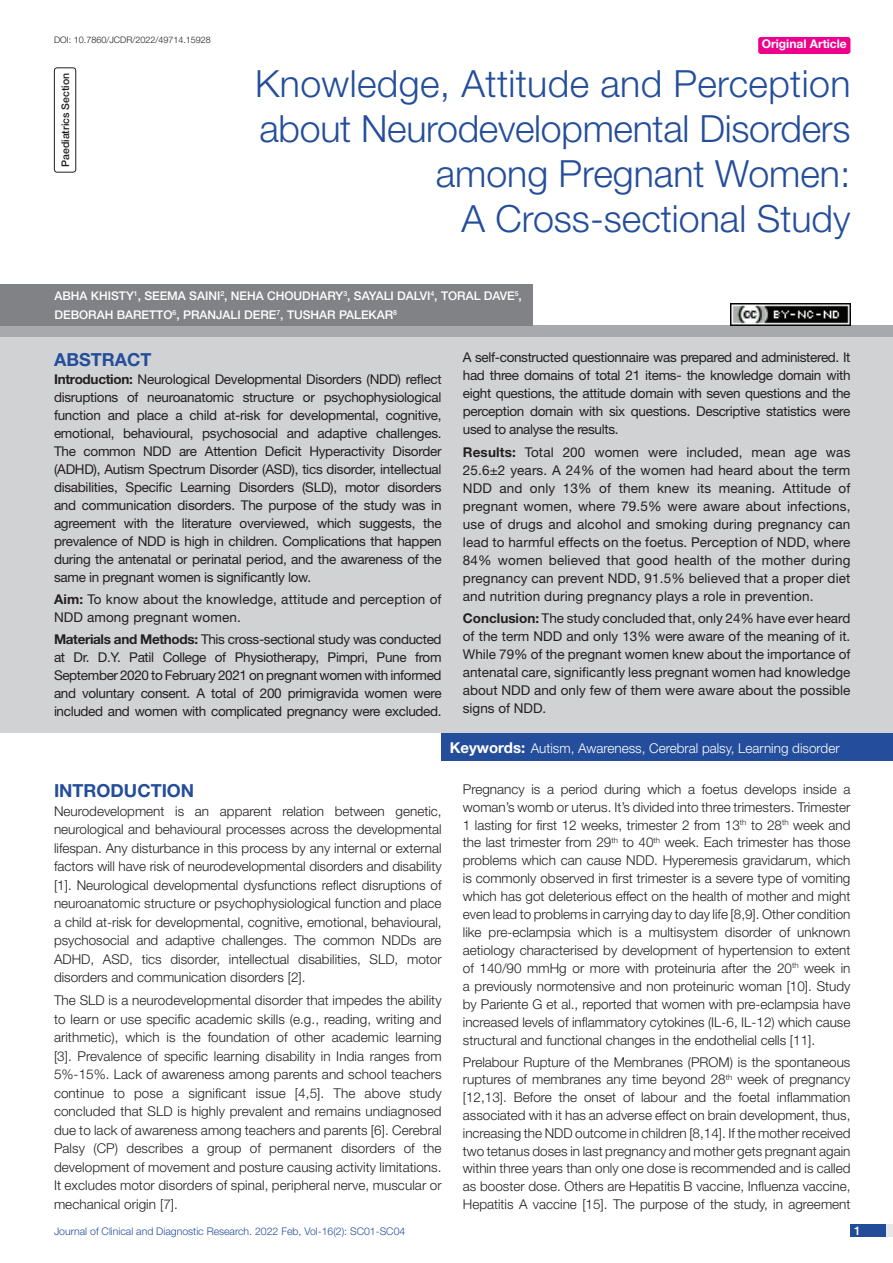
<style>
.page{position:relative;width:893px;height:1263px;background:#fff}
.page>*{position:absolute;margin:0;border:0;box-sizing:border-box;transform-origin:0 0}
.t1{font:300 37.5px/45px "Helvetica Neue";color:#244e9b;text-align:right}
.Heading{font:700 18px "Helvetica Neue";color:#244e9b}
.Abstract_head{font:700 18px "Helvetica Neue";color:#244e9b}
.Body_text{font:300 13.5px/18.5px "Helvetica Neue";color:#231f20;text-align:justify}
.Abstract_Text{font:13.5px/18px "Helvetica Neue";letter-spacing:-.01em;color:#231f20;text-align:justify}
.Abstract_Text-2{font:13.5px/18px "Helvetica Neue";letter-spacing:.01em;color:#231f20}
.Key_words{font:300 13.5px "Helvetica Neue";color:#fff}
.Author{font:500 12px/18.8px "Helvetica Neue";color:#fff}
.t2{font:700 12px "Helvetica Neue";color:#fff}
.t3{font:300 10.5px "Helvetica Neue";color:#244e9b}
.section{font:500 10.5px "Helvetica Neue";color:#231f20}
.DOI{font:300 9px "Helvetica Neue";color:#231f20}
.s1{font-weight:700}
.s2{font-weight:700;font-size:15px}
</style>
<div class="page">
<div style="left:850px;top:1224px;width:43px;height:13px;background:#e6e7e9"></div>
<div style="left:850px;top:1224px;width:35px;height:13px;background:#214c99"></div>
<div style="left:758px;top:37px;width:92px;height:17px;background:#ed028c;border-radius:3px"></div>
<div style="left:54px;top:67px;width:22px;height:106px;border:1px solid #231f20;border-radius:3px"></div>
<div style="left:0;top:326px;width:893px;height:12px;background:#a8a9ad"></div>
<div style="left:0;top:284px;width:532px;height:42px;background:#808285"></div>
<div style="left:0;top:338px;width:893px;height:395px;background:#d1d2d4"></div>
<div style="left:442px;top:733px;width:451px;height:28px;background:#244e9b"></div>
<img style="left:730px;top:303px;width:120px;height:23px">
<p class="DOI" style="left:54px;top:35px;width:158px">DOI: 10.7860/JCDR/2022/49714.15928</p>
<p class="t2" style="left:762px;top:37px;width:87px">Original Article</p>
<p class="section" style="left:59px;top:167px;width:95px;rotate:-90deg">PAEDIATRICS SECTION</p>
<p class="t1" style="left:255px;top:60px;width:597px">Knowledge, Attitude and Perception about Neurodevelopmental Disorders among Pregnant Women:<br>A Cross-sectional Study</p>
<p class="Author" style="left:54px;top:286px;width:469px">ABHA KHISTY<sup>1</sup>, SEEMA SAINI<sup>2</sup>, NEHA CHOUDHARY<sup>3</sup>, SAYALI DALVI<sup>4</sup>, TORAL DAVE<sup>5</sup>,<br>DEBORAH BARETTO<sup>6</sup>, PRANJALI DERE<sup>7</sup>, TUSHAR PALEKAR<sup>8</sup></p>
<p class="Abstract_head" style="left:54px;top:348px;width:99px">ABSTRACT</p>
<p class="Abstract_Text" style="left:54px;top:370px;width:389px"><span class="s1">Introduction:</span> Neurological Developmental Disorders (NDD) reflect disruptions of neuroanatomic structure or psychophysiological function and place a child at-risk for developmental, cognitive, emotional, behavioural, psychosocial and adaptive challenges.<br>The common NDD are Attention Deficit Hyperactivity Disorder (ADHD), Autism Spectrum Disorder (ASD), tics disorder, intellectual disabilities, Specific Learning Disorders (SLD), motor disorders and communication disorders. The purpose of the study was in agreement with the literature overviewed, which suggests, the prevalence of NDD is high in children. Complications that happen during the antenatal or perinatal period, and the awareness of the same in pregnant women is significantly low.</p>
<p class="Abstract_Text-2" style="left:54px;top:590px;width:389px"><span class="s1">Aim:</span> To know about the knowledge, attitude and perception of<br>NDD among pregnant women.</p>
<p class="Abstract_Text" style="left:54px;top:630px;width:389px"><span class="s1">Materials and Methods:</span> This cross-sectional study was conducted at Dr. D.Y. Patil College of Physiotherapy, Pimpri, Pune from September 2020 to February 2021 on pregnant women with informed and voluntary consent. A total of 200 primigravida women were included and women with complicated pregnancy were excluded.</p>
<p class="Abstract_Text" style="left:463px;top:348px;width:389px">A self-constructed questionnaire was prepared and administered. It had three domains of total 21 items- the knowledge domain with eight questions, the attitude domain with seven questions and the perception domain with six questions. Descriptive statistics were used to analyse the results.</p>
<p class="Abstract_Text" style="left:463px;top:442px;width:389px"><span class="s1">Results:</span> Total 200 women were included, mean age was 25.6±2 years. A 24% of the women had heard about the term NDD and only 13% of them knew its meaning. Attitude of pregnant women, where 79.5% were aware about infections, use of drugs and alcohol and smoking during pregnancy can lead to harmful effects on the foetus. Perception of NDD, where 84% women believed that good health of the mother during pregnancy can prevent NDD, 91.5% believed that a proper diet and nutrition during pregnancy plays a role in prevention.</p>
<p class="Abstract_Text" style="left:463px;top:609px;width:389px"><span class="s1">Conclusion:</span> The study concluded that, only 24% have ever heard of the term NDD and only 13% were aware of the meaning of it.<br>While 79% of the pregnant women knew about the importance of antenatal care, significantly less pregnant women had knowledge about NDD and only few of them were aware about the possible signs of NDD.</p>
<p class="Key_words" style="left:450px;top:740px;width:391px"><span class="s2">Keywords:</span> Autism, Awareness, Cerebral palsy, Learning disorder</p>
<p class="Heading" style="left:54px;top:780px;width:142px">INTRODUCTION</p>
<p class="Body_text" style="left:54px;top:801px;width:389px">Neurodevelopment is an apparent relation between genetic, neurological and behavioural processes across the developmental lifespan. Any disturbance in this process by any internal or external factors will have risk of neurodevelopmental disorders and disability [1]. Neurological developmental dysfunctions reflect disruptions of neuroanatomic structure or psychophysiological function and place a child at-risk for developmental, cognitive, emotional, behavioural, psychosocial and adaptive challenges. The common NDDs are ADHD, ASD, tics disorder, intellectual disabilities, SLD, motor disorders and communication disorders [2].</p>
<p class="Body_text" style="left:54px;top:991px;width:389px">The SLD is a neurodevelopmental disorder that impedes the ability to learn or use specific academic skills (e.g., reading, writing and arithmetic), which is the foundation of other academic learning [3]. Prevalence of specific learning disability in India ranges from 5%-15%. Lack of awareness among parents and school teachers continue to pose a significant issue [4,5]. The above study concluded that SLD is highly prevalent and remains undiagnosed due to lack of awareness among teachers and parents [6]. Cerebral Palsy (CP) describes a group of permanent disorders of the development of movement and posture causing activity limitations.<br>It excludes motor disorders of spinal, peripheral nerve, muscular or mechanical origin [7].</p>
<p class="Body_text" style="left:463px;top:780px;width:389px;line-height:18px">Pregnancy is a period during which a foetus develops inside a woman’s womb or uterus. It’s divided into three trimesters. Trimester 1 lasting for first 12 weeks, trimester 2 from 13<sup>th</sup> to 28<sup>th</sup> week and the last trimester from 29<sup>th</sup> to 40<sup>th</sup> week. Each trimester has those problems which can cause NDD. Hyperemesis gravidarum, which is commonly observed in first trimester is a severe type of vomiting which has got deleterious effect on the health of mother and might even lead to problems in carrying day to day life [8,9]. Other condition like pre-eclampsia which is a multisystem disorder of unknown aetiology characterised by development of hypertension to extent of 140/90 mmHg or more with proteinuria after the 20<sup>th</sup> week in a previously normotensive and non proteinuric woman [10]. Study by Pariente G et al., reported that women with pre-eclampsia have increased levels of inflammatory cytokines (IL-6, IL-12) which cause structural and functional changes in the endothelial cells [11].</p>
<p class="Body_text" style="left:463px;top:1053px;width:389px;line-height:17.7px">Prelabour Rupture of the Membranes (PROM) is the spontaneous ruptures of membranes any time beyond 28<sup>th</sup> week of pregnancy [12,13]. Before the onset of labour and the foetal inflammation associated with it has an adverse effect on brain development, thus, increasing the NDD outcome in children [8,14]. If the mother received two tetanus doses in last pregnancy and mother gets pregnant again within three years than only one dose is recommended and is called as booster dose. Others are Hepatitis B vaccine, Influenza vaccine, Hepatitis A vaccine [15]. The purpose of the study, in agreement</p>
<p class="t3" style="left:54px;top:1225px;width:353px">Journal of Clinical and Diagnostic Research. 2022 Feb, Vol-16(2): SC01-SC04</p>
<p class="Author" style="left:854px;top:1221px;width:8px">1</p>
</div>
